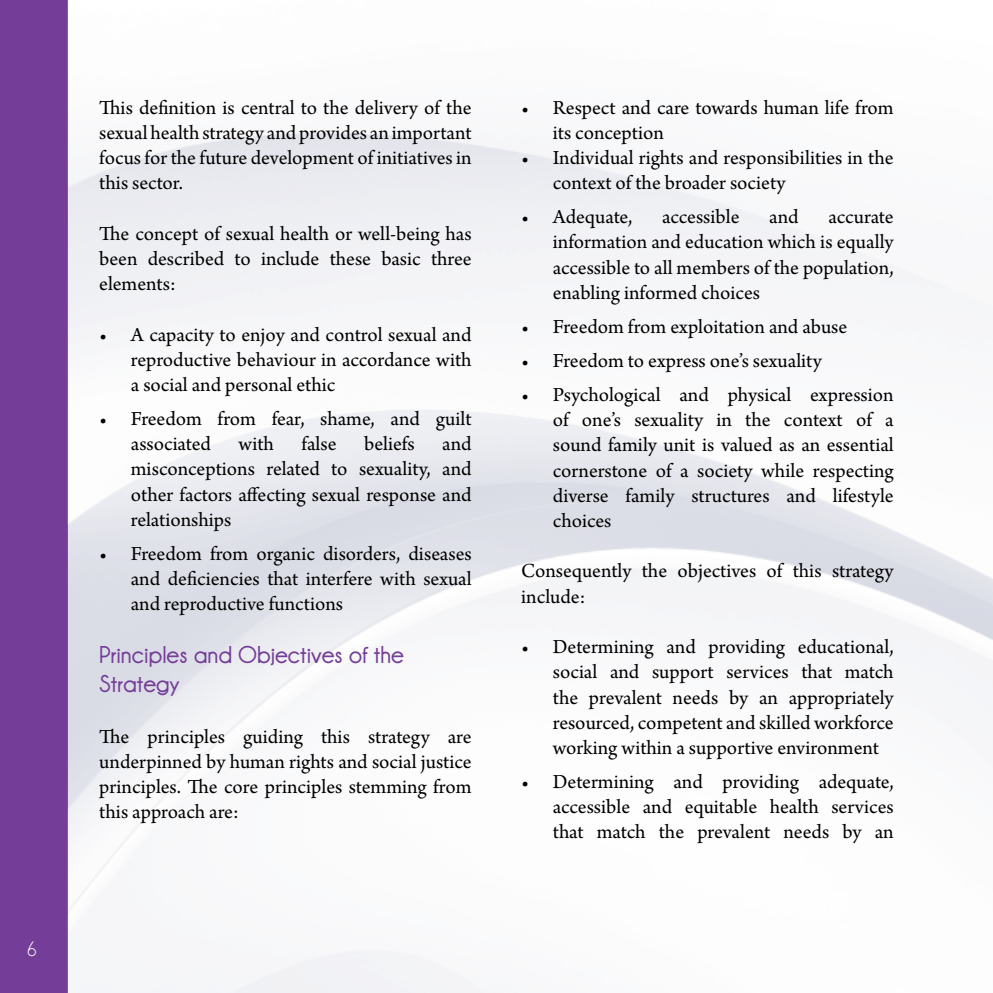
<style>
.page{position:relative;width:993px;height:993px;background:#fff}
.page>*{position:absolute;margin:0;border:0;box-sizing:border-box;transform-origin:0 0}
.t1{font:700 24.5px/29.4px "Champagne&Limousines";color:#743e98}
.t2{font:21px/25.2px "Arno Pro";color:#000;text-align:justify}
.t3{font:21px "Champagne&Limousines";color:#fff}
</style>
<div class="page">
<div style="left:0;top:0;width:68px;height:992px;background:#743e98"></div>
<p class="t3" style="left:26px;top:936px;width:12px">6</p>
<p class="t2" style="left:99px;top:96px;width:374px">This definition is central to the delivery of the sexual health strategy and provides an important focus for the future development of initiatives in this sector.</p>
<p class="t2" style="left:99px;top:222px;width:374px">The concept of sexual health or well-being has been described to include these basic three elements:</p>
<p class="t2" style="left:131px;top:322px;width:342px;text-indent:-32px">• A capacity to enjoy and control sexual and reproductive behaviour in accordance with a social and personal ethic</p>
<p class="t2" style="left:131px;top:407px;width:342px;text-indent:-32px">• Freedom from fear, shame, and guilt associated</p>
<p class="t2" style="left:131px;top:432px;width:342px;text-indent:311px">and misconceptions related to sexuality, and other factors affecting sexual response and relationships</p>
<p class="t2" style="left:131px;top:542px;width:342px;text-indent:-32px">• Freedom from organic disorders, diseases and deficiencies that interfere with sexual and reproductive functions</p>
<p class="t1" style="left:99px;top:639px;width:306px">Principles and Objectives of the<br>Strategy</p>
<p class="t2" style="left:99px;top:724px;width:374px">The principles guiding this strategy are underpinned by human rights and social justice principles. The core principles stemming from this approach are:</p>
<p class="t2" style="left:238px;top:432px;width:37px">with</p>
<p class="t2" style="left:301px;top:432px;width:37px">false</p>
<p class="t2" style="left:364px;top:432px;width:52px">beliefs</p>
<p class="t2" style="left:552px;top:96px;width:342px;text-indent:-32px">• Respect and care towards human life from its conception</p>
<p class="t2" style="left:552px;top:146px;width:342px;text-indent:-32px">• Individual rights and responsibilities in the context of the broader society</p>
<p class="t2" style="left:521px;top:205px;width:112px">• Adequate,</p>
<p class="t2" style="left:662px;top:205px;width:79px">accessible</p>
<p class="t2" style="left:769px;top:205px;width:31px">and</p>
<p class="t2" style="left:552px;top:205px;width:342px;text-indent:275px">accurate information and education which is equally accessible to all members of the population, enabling informed choices</p>
<p class="t2" style="left:521px;top:315px;width:327px">• Freedom from exploitation and abuse</p>
<p class="t2" style="left:521px;top:349px;width:302px">• Freedom to express one’s sexuality</p>
<p class="t2" style="left:552px;top:383px;width:342px;text-indent:-32px">• Psychological and physical expression of one’s sexuality in the context of a sound family unit is valued as an essential cornerstone of a society while respecting diverse family structures and lifestyle choices</p>
<p class="t2" style="left:521px;top:559px;width:374px">Consequently the objectives of this strategy include:</p>
<p class="t2" style="left:552px;top:635px;width:342px;text-indent:-32px">• Determining and providing educational, social and support services that match the prevalent needs by an appropriately resourced, competent and skilled workforce working within a supportive environment</p>
<p class="t2" style="left:552px;top:769px;width:342px;text-indent:-32px">• Determining and providing adequate, accessible and equitable health services that match the prevalent needs by an</p>
</div>
